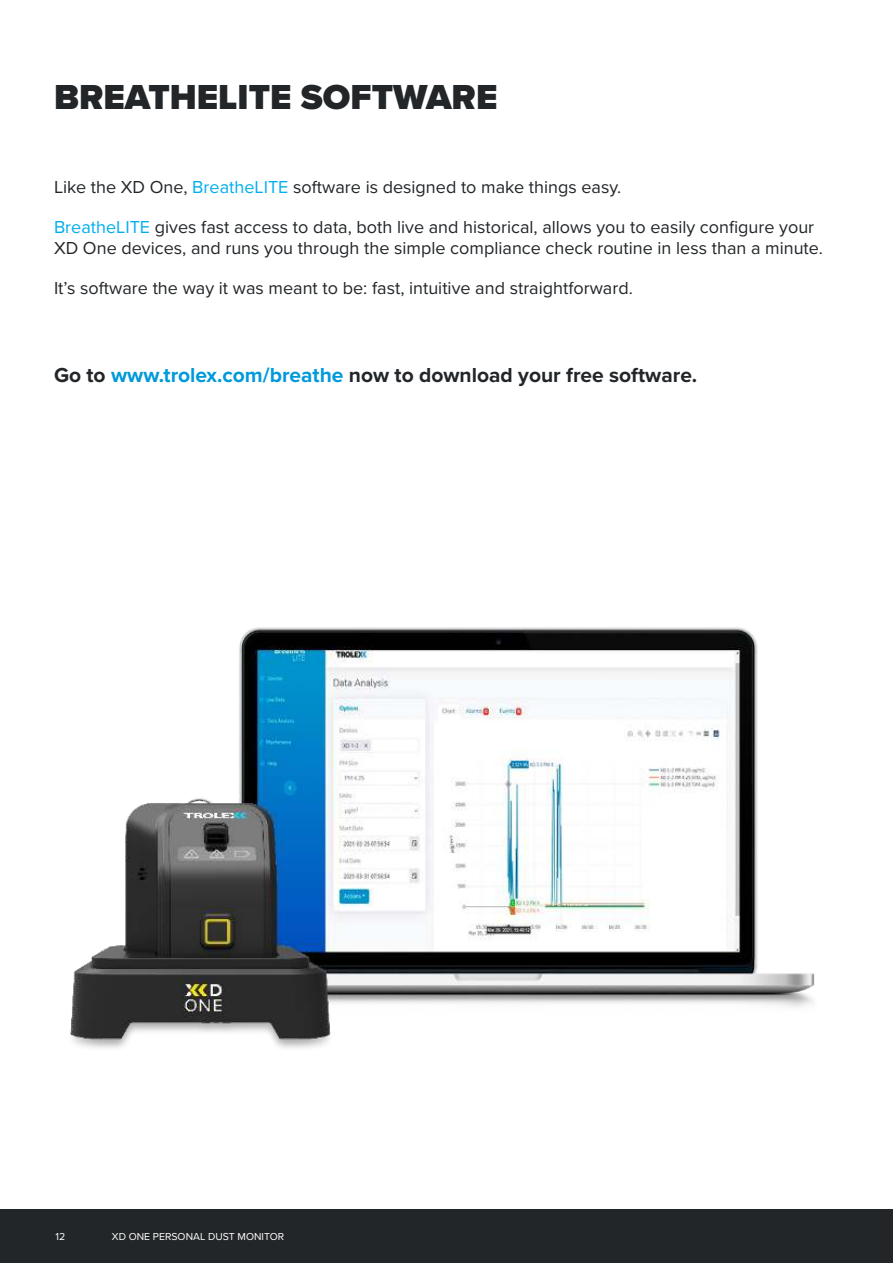
<style>
.page{position:relative;width:893px;height:1263px;background:#fff}
.page>*{position:absolute;margin:0;border:0;box-sizing:border-box;transform-origin:0 0}
.t1{font:900 36px "Proxima Nova";color:#222629}
.t2{font:700 21px "Proxima Nova";color:#222629}
.t3{font:18px/39.6px "Proxima Nova";color:#222629}
.t4{font:10.5px "Proxima Nova";color:#fff}
.s1{color:#00aeef}
.s2{color:#009ada}
</style>
<div class="page">
<img style="left:70px;top:627px;width:745px;height:422px">
<div style="left:0;top:1210px;width:893px;height:53px;background:#222629"></div>
<h1 class="t1" style="left:54px;top:82px;width:445px">BREATHELITE SOFTWARE</h1>
<p class="t3" style="left:54px;top:168px;width:762px">Like the XD One, <span class="s1">BreatheLITE</span> software is designed to make things easy.<br><span class="s1">BreatheLITE</span> gives fast access to data, both live and historical, allows you to easily configure your</p>
<p class="t3" style="left:54px;top:229px;width:770px">XD One devices, and runs you through the simple compliance check routine in less than a minute.<br>It’s software the way it was meant to be: fast, intuitive and straightforward.</p>
<p class="t2" style="left:54px;top:366px;width:645px">Go to <span class="s2">www.trolex.com/breathe</span> now to download your free software.</p>
<p class="t4" style="left:56px;top:1231px;width:11px">12</p>
<p class="t4" style="left:112px;top:1231px;width:174px">XD ONE PERSONAL DUST MONITOR</p>
</div>
